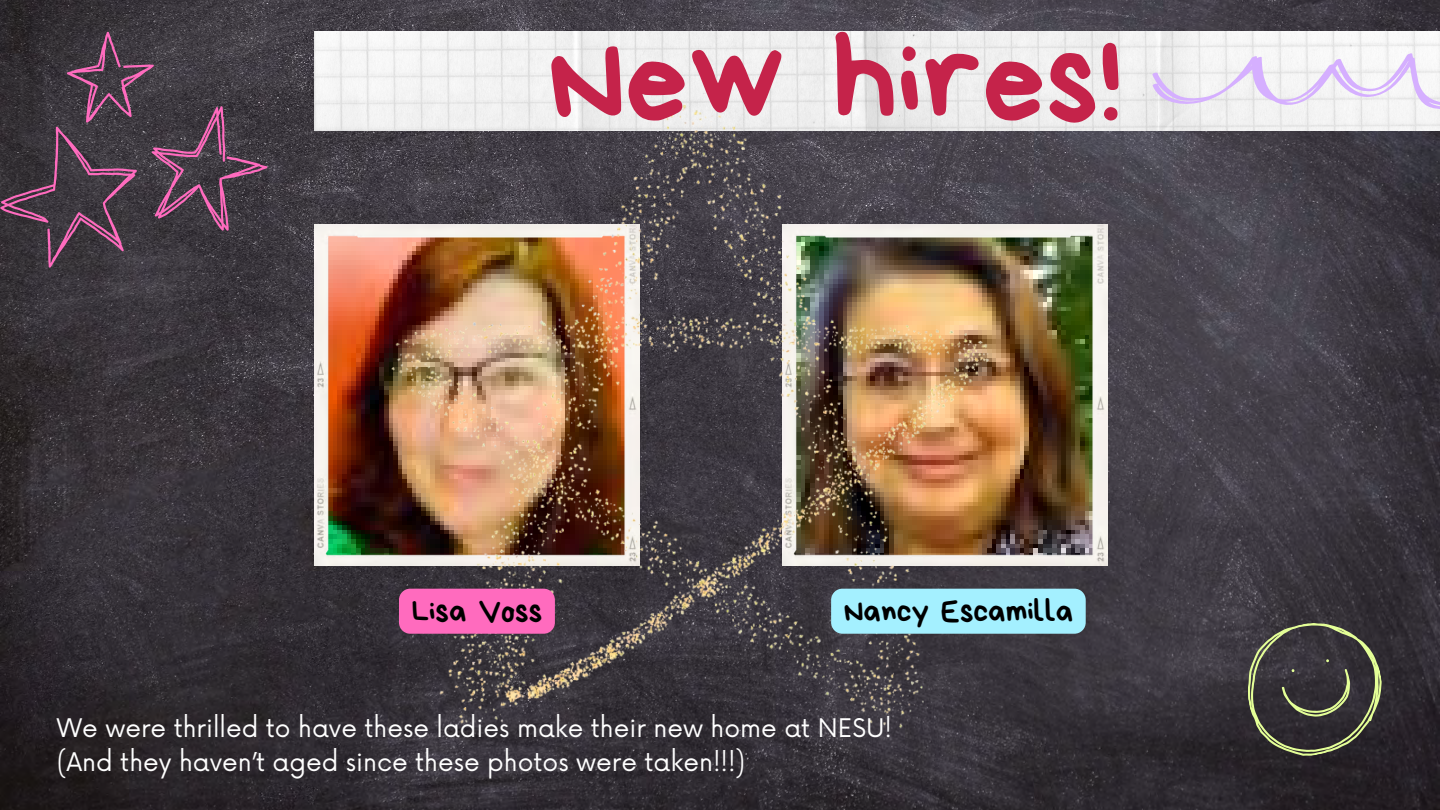
<style>
.page{position:relative;width:1440px;height:810px;background:#fff}
.page>*{position:absolute;margin:0;border:0;box-sizing:border-box;transform-origin:0 0}
.t1{font:125.4px "Bryndan Write";color:#c5234a}
.t2{font:32px "Bryndan Write";color:#000}
.t3{font:25px "Now";color:#fff}
</style>
<div class="page">
<img style="left:0;top:0;width:1440px;height:810px">
<svg style="left:0;top:32px;width:268px;height:236px"></svg>
<svg style="left:1236px;top:611px;width:158px;height:155px"></svg>
<img style="left:315px;top:32px;width:1125px;height:99px">
<svg style="left:1152px;top:52px;width:288px;height:57px"></svg>
<img style="left:315px;top:225px;width:70px;height:341px">
<img style="left:1011px;top:225px;width:96px;height:341px">
<img style="left:385px;top:96px;width:626px;height:648px">
<div style="left:399px;top:589px;width:156px;height:45px;background:#ff6bbe"></div>
<div style="left:831px;top:589px;width:255px;height:45px;background:#a4f0ff"></div>
<p class="t1" style="left:548px;top:18px;width:576px">New hires!</p>
<p class="t2" style="left:412px;top:595px;width:132px">Lisa Voss</p>
<p class="t2" style="left:844px;top:595px;width:231px">Nancy Escamilla</p>
<p class="t3" style="left:57px;top:713px;width:837px">We were thrilled to have these ladies make their new home at NESU!</p>
<p class="t3" style="left:57px;top:748px;width:690px">(And they haven’t aged since these photos were taken!!!)</p>
</div>
